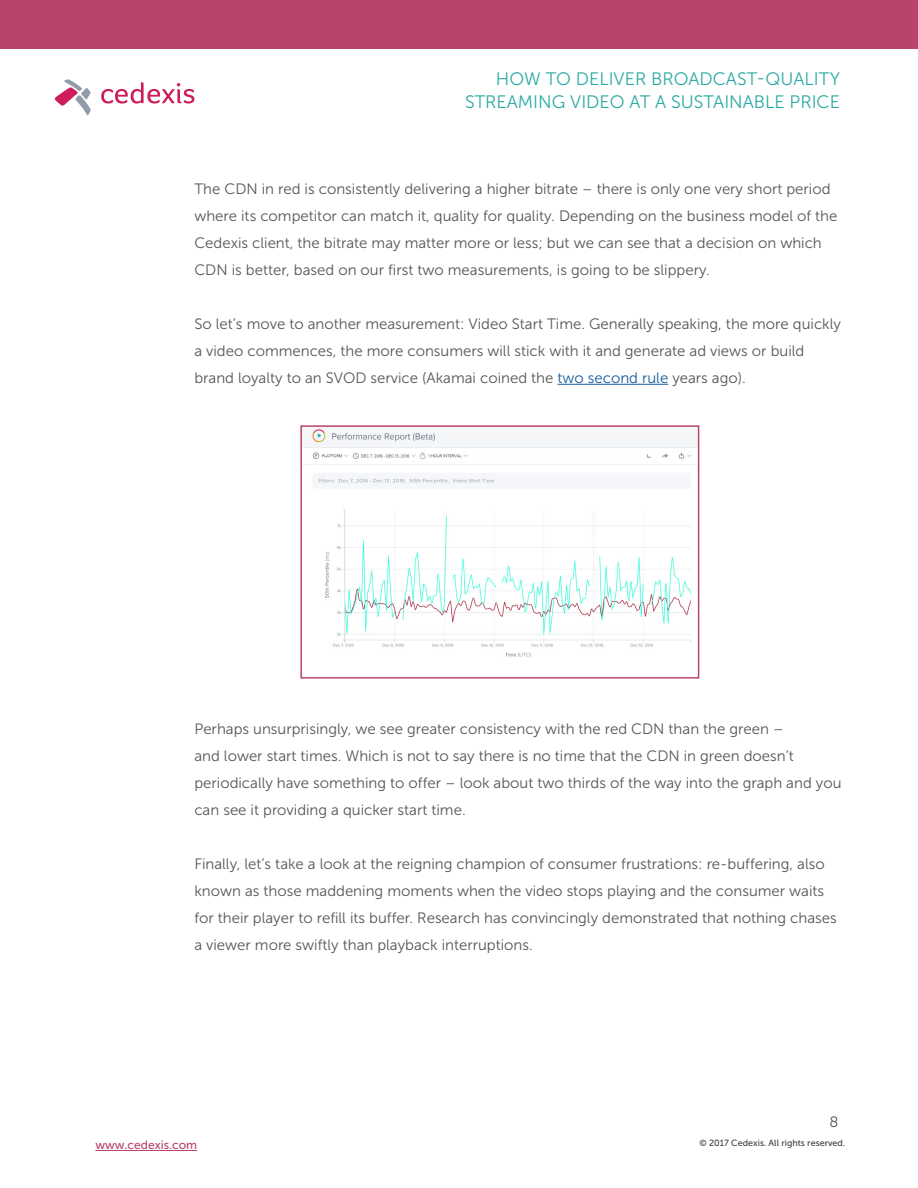
<style>
.page{position:relative;width:918px;height:1188px;background:#fff}
.page>*{position:absolute;margin:0;border:0;box-sizing:border-box;transform-origin:0 0}
.t1{font:18px/23.2px "Museo Sans 300";color:#2baaa3;text-align:right}
.t2{font:15px/27px "Museo Sans 300";color:#565555}
.t3{font:15px "Museo Sans 300";color:#545654}
.t4{font:12px "Museo Sans 500";color:#b9436c}
.t5{font:9px "Museo Sans 500";color:#3e3e3f}
.s1{color:#175d9e}
</style>
<div class="page">
<div style="left:0;top:0;width:918px;height:49px;background:#b9436c"></div>
<svg style="left:101px;top:82px;width:93px;height:22px"></svg>
<svg style="left:54px;top:79px;width:37px;height:37px"></svg>
<hr style="left:95px;top:1150px;width:102px;height:1px;background:#b9436c">
<hr style="left:557px;top:384px;width:111px;height:1px;background:#175d9e">
<img style="left:303px;top:428px;width:393px;height:230px">
<div style="left:300px;top:425px;width:399px;height:254px;border:2px solid #b9436c"></div>
<p class="t1" style="left:465px;top:67px;width:376px">HOW TO DELIVER BROADCAST-QUALITY<br>STREAMING VIDEO AT A SUSTAINABLE PRICE</p>
<p class="t2" style="left:194px;top:175px;width:645px">The CDN in red is consistently delivering a higher bitrate – there is only one very short period where its competitor can match it, quality for quality. Depending on the business model of the Cedexis client, the bitrate may matter more or less; but we can see that a decision on which CDN is better, based on our first two measurements, is going to be slippery.</p>
<p class="t2" style="left:194px;top:310px;width:648px">So let’s move to another measurement: Video Start Time. Generally speaking, the more quickly a video commences, the more consumers will stick with it and generate ad views or build brand loyalty to an SVOD service (Akamai coined the <span class="s1">two second rule</span> years ago).</p>
<p class="t2" style="left:194px;top:715px;width:649px">Perhaps unsurprisingly, we see greater consistency with the red CDN than the green –<br>and lower start times. Which is not to say there is no time that the CDN in green doesn’t periodically have something to offer – look about two thirds of the way into the graph and you can see it providing a quicker start time.</p>
<p class="t2" style="left:194px;top:850px;width:644px">Finally, let’s take a look at the reigning champion of consumer frustrations: re-buffering, also known as those maddening moments when the video stops playing and the consumer waits for their player to refill its buffer. Research has convincingly demonstrated that nothing chases a viewer more swiftly than playback interruptions.</p>
<p class="t4" style="left:95px;top:1139px;width:103px">www.cedexis.com</p>
<p class="t3" style="left:829px;top:1114px;width:11px">8</p>
<p class="t5" style="left:699px;top:1138px;width:147px">© 2017 Cedexis. All rights reserved.</p>
</div>
